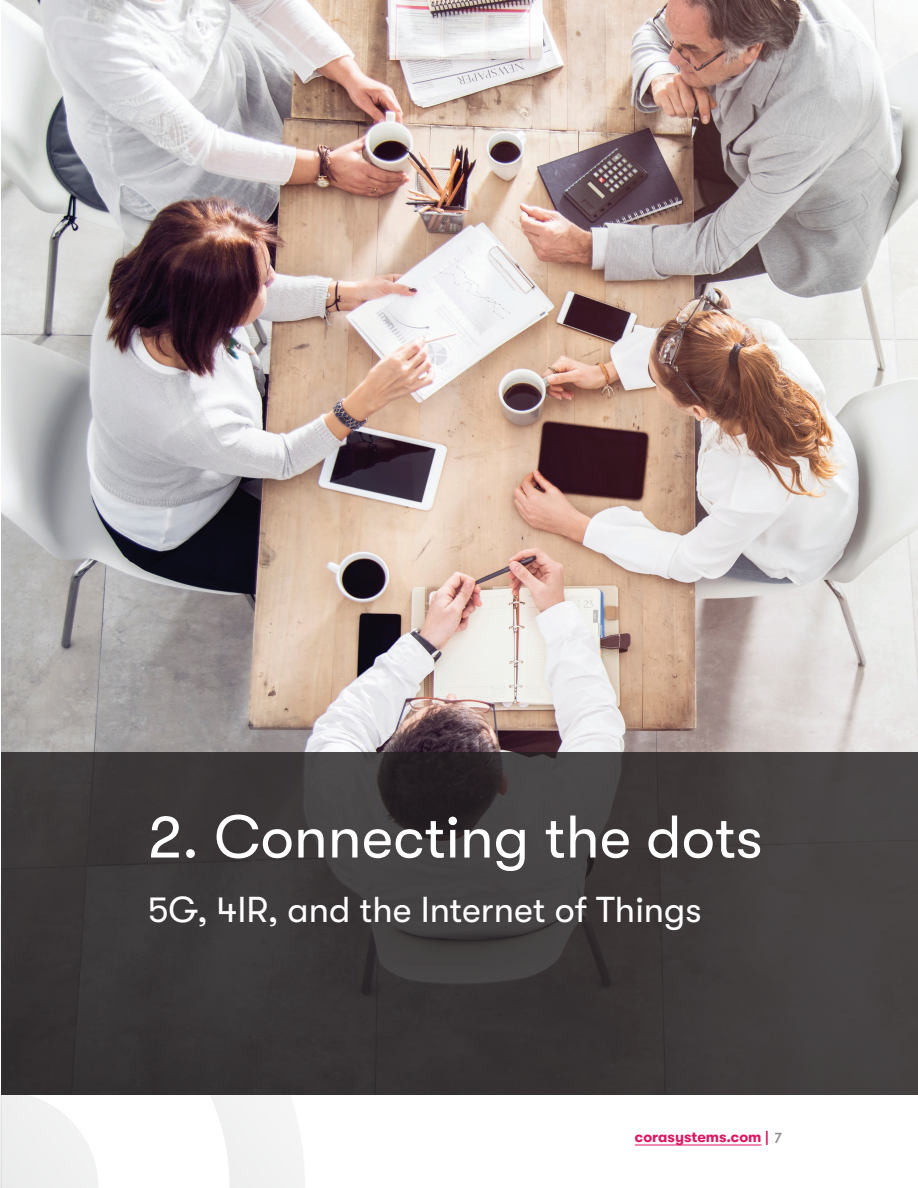
<style>
.page{position:relative;width:918px;height:1188px;background:#fff}
.page>*{position:absolute;margin:0;border:0;box-sizing:border-box;transform-origin:0 0}
.t1{font:60px "GT Walsheim Pro";color:#fff}
.t2{font:36px "GT Walsheim Pro";color:#fff}
.t3{font:700 15px "GT Walsheim Pro";color:#de1663}
.s1{font-weight:500;color:#231f20}
</style>
<div class="page">
<hr style="left:635px;top:1145px;width:127px;height:1px;background:#de1663">
<svg style="left:98px;top:1094px;width:207px;height:94px"></svg>
<svg style="left:0;top:885px;width:98px;height:303px"></svg>
<img style="left:1px;top:0;width:917px;height:752px">
<svg style="left:1px;top:752px;width:917px;height:342px;background:#3d393a"></svg>
<h1 class="t1" style="left:148px;top:804px;width:616px">2. Connecting the dots</h1>
<p class="t2" style="left:148px;top:890px;width:555px">5G, 4IR, and the Internet of Things</p>
<p class="t3" style="left:635px;top:1129px;width:149px">corasystems.com | <span class="s1">7</span></p>
</div>
